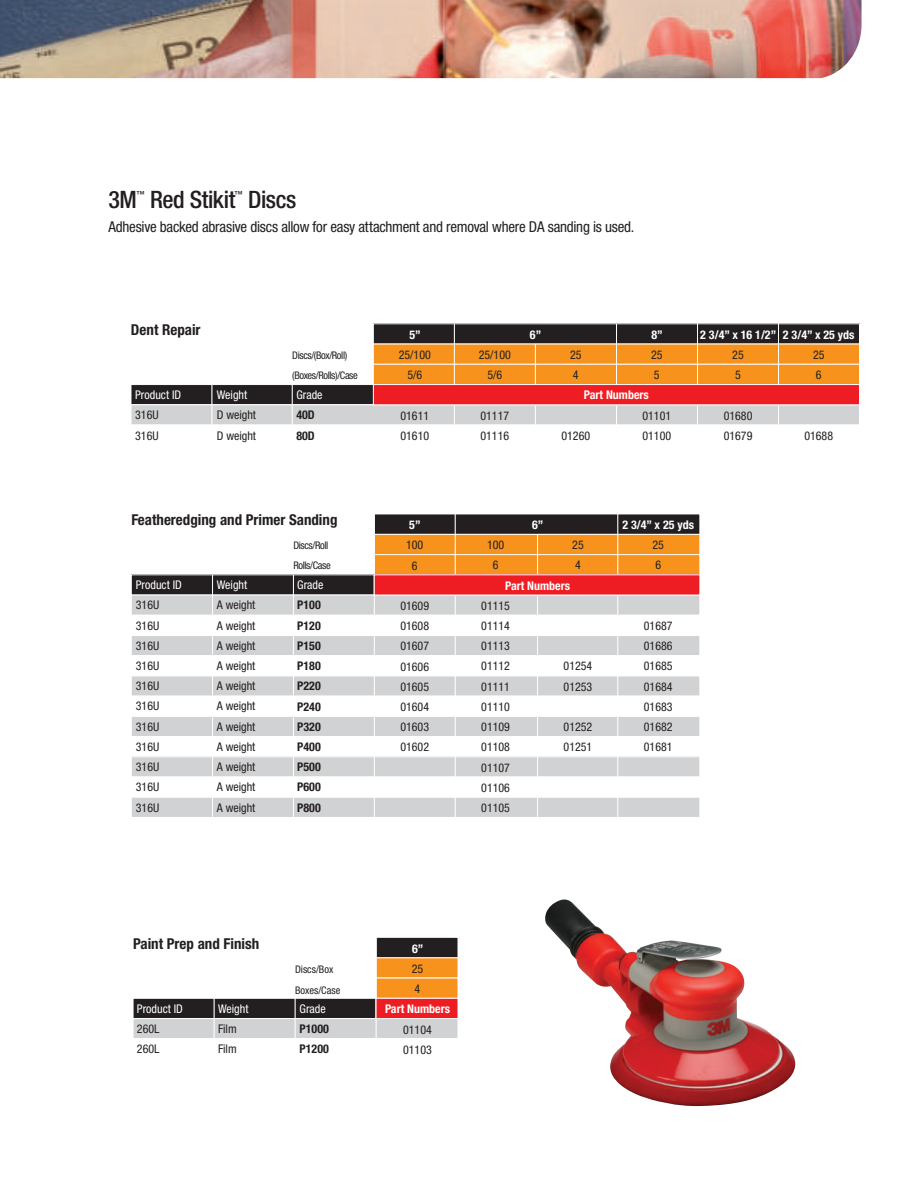
<style>
.page{position:relative;width:918px;height:1188px;background:#fff}
.page>*{position:absolute;margin:0;border:0;box-sizing:border-box;transform-origin:0 0}
.t1{font:500 condensed 24px "Helvetica Neue";letter-spacing:-.015em;color:#231f20}
.t2{font:condensed 15px "Helvetica Neue";letter-spacing:-.015em;color:#231f20}
.t3{font:700 condensed 15px "Helvetica Neue";color:#231f20}
.t4{font:condensed 12px/20.2px "Helvetica Neue";color:#231f20}
.t5{font:700 condensed 12px "Helvetica Neue";color:#fff}
.t6{font:condensed 12px "Helvetica Neue";color:#fff}
.t7{font:700 condensed 12px/20.2px "Helvetica Neue";color:#231f20}
.t8{font:condensed 10.5px/20.2px "Helvetica Neue";letter-spacing:-.035em;color:#231f20}
.t9{font:condensed 10.5px/20.2px "Helvetica Neue";color:#231f20}
.t10{font:500 condensed 8.4px "Helvetica Neue";color:#231f20}
</style>
<div class="page">
<img style="left:545px;top:899px;width:251px;height:208px">
<img style="left:0;top:0;width:862px;height:78px">
<div style="left:373px;top:324px;width:487px;height:20px;background:#231f20"></div>
<div style="left:373px;top:344px;width:487px;height:20px;background:#f7931d"></div>
<div style="left:373px;top:364px;width:487px;height:21px;background:#f7931d"></div>
<div style="left:373px;top:364px;width:487px;height:21px;border:1px solid #fff"></div>
<div style="left:131px;top:385px;width:243px;height:20px;background:#231f20"></div>
<div style="left:131px;top:405px;width:729px;height:20px;background:#d1d2d4"></div>
<div style="left:131px;top:404px;width:729px;height:21px;border:1px solid #fff"></div>
<hr style="left:292px;top:385px;width:1px;height:61px;background:#fff">
<hr style="left:454px;top:324px;width:1px;height:122px;background:#fff">
<hr style="left:535px;top:344px;width:1px;height:102px;background:#fff">
<hr style="left:616px;top:324px;width:1px;height:122px;background:#fff">
<hr style="left:212px;top:385px;width:1px;height:61px;background:#fff">
<hr style="left:697px;top:323px;width:1px;height:122px;background:#fff">
<hr style="left:778px;top:323px;width:1px;height:122px;background:#fff">
<div style="left:373px;top:385px;width:487px;height:20px;background:#ee1d23"></div>
<div style="left:373px;top:384px;width:487px;height:21px;border:1px solid #fff"></div>
<div style="left:374px;top:514px;width:326px;height:20px;background:#231f20"></div>
<div style="left:374px;top:534px;width:326px;height:21px;background:#f7931d"></div>
<div style="left:374px;top:534px;width:326px;height:21px;border:1px solid #fff"></div>
<div style="left:374px;top:555px;width:326px;height:20px;background:#f7931d"></div>
<div style="left:374px;top:554px;width:326px;height:21px;border:1px solid #fff"></div>
<div style="left:131px;top:575px;width:243px;height:20px;background:#231f20"></div>
<div style="left:131px;top:595px;width:569px;height:20px;background:#d1d2d4"></div>
<div style="left:131px;top:595px;width:569px;height:21px;border:1px solid #fff"></div>
<div style="left:131px;top:635px;width:569px;height:21px;background:#d1d2d4"></div>
<div style="left:131px;top:635px;width:569px;height:21px;border:1px solid #fff"></div>
<div style="left:131px;top:655px;width:569px;height:21px;border:1px solid #fff"></div>
<div style="left:131px;top:676px;width:569px;height:20px;background:#d1d2d4"></div>
<div style="left:131px;top:676px;width:569px;height:21px;border:1px solid #fff"></div>
<div style="left:131px;top:716px;width:569px;height:21px;background:#d1d2d4"></div>
<div style="left:131px;top:716px;width:569px;height:21px;border:1px solid #fff"></div>
<div style="left:131px;top:736px;width:569px;height:21px;border:1px solid #fff"></div>
<div style="left:131px;top:757px;width:569px;height:20px;background:#d1d2d4"></div>
<div style="left:131px;top:756px;width:569px;height:21px;border:1px solid #fff"></div>
<div style="left:131px;top:797px;width:569px;height:20px;background:#d1d2d4"></div>
<div style="left:131px;top:797px;width:569px;height:21px;border:1px solid #fff"></div>
<hr style="left:374px;top:513px;width:1px;height:304px;background:#fff">
<hr style="left:455px;top:513px;width:1px;height:304px;background:#fff">
<hr style="left:537px;top:534px;width:1px;height:283px;background:#fff">
<hr style="left:618px;top:513px;width:1px;height:304px;background:#fff">
<hr style="left:212px;top:575px;width:1px;height:242px;background:#fff">
<hr style="left:293px;top:575px;width:1px;height:242px;background:#fff">
<div style="left:374px;top:575px;width:326px;height:20px;background:#ee1d23"></div>
<div style="left:376px;top:937px;width:82px;height:21px;background:#231f20"></div>
<div style="left:376px;top:937px;width:82px;height:21px;border:1px solid #fff"></div>
<div style="left:376px;top:958px;width:82px;height:20px;background:#f7931d"></div>
<div style="left:376px;top:978px;width:82px;height:20px;background:#f7931d"></div>
<div style="left:133px;top:998px;width:243px;height:21px;background:#231f20"></div>
<div style="left:133px;top:998px;width:243px;height:21px;border:1px solid #fff"></div>
<div style="left:133px;top:1019px;width:325px;height:20px;background:#d1d2d4"></div>
<div style="left:133px;top:1018px;width:325px;height:21px;border:1px solid #fff"></div>
<div style="left:133px;top:1038px;width:325px;height:21px;border:1px solid #fff"></div>
<hr style="left:376px;top:937px;width:1px;height:121px;background:#fff">
<hr style="left:295px;top:998px;width:1px;height:60px;background:#fff">
<hr style="left:214px;top:998px;width:1px;height:60px;background:#fff">
<div style="left:376px;top:998px;width:82px;height:21px;background:#ee1d23"></div>
<div style="left:376px;top:998px;width:82px;height:21px;border:1px solid #fff"></div>
<h1 class="t1" style="left:108px;top:185px;width:30px">3M</h1>
<p class="t10" style="left:136px;top:189px;width:10px">™</p>
<h1 class="t1" style="left:150px;top:185px;width:87px">Red Stikit</h1>
<p class="t10" style="left:234px;top:189px;width:10px">™</p>
<h1 class="t1" style="left:248px;top:185px;width:50px">Discs</h1>
<p class="t2" style="left:108px;top:218px;width:528px">Adhesive backed abrasive discs allow for easy attachment and removal where DA sanding is used.</p>
<p class="t3" style="left:131px;top:321px;width:71px">Dent Repair</p>
<p class="t6" style="left:135px;top:388px;width:47px">Product ID</p>
<p class="t4" style="left:135px;top:405px;width:25px">316U<br>316U</p>
<p class="t6" style="left:217px;top:388px;width:32px">Weight</p>
<p class="t4" style="left:217px;top:405px;width:41px">D weight<br>D weight</p>
<p class="t8" style="left:292px;top:345px;width:67px">Discs/(Box/Roll) (Boxes/Rolls)/Case</p>
<p class="t6" style="left:296px;top:388px;width:28px">Grade</p>
<p class="t7" style="left:296px;top:405px;width:20px">40D<br>80D</p>
<p class="t5" style="left:409px;top:327px;width:13px">5”</p>
<p class="t4" style="left:399px;top:345px;width:34px;text-align:center">25/100<br>5/6</p>
<p class="t4" style="left:400px;top:405px;width:30px">01611<br>01610</p>
<p class="t4" style="left:479px;top:344px;width:34px;text-align:center">25/100<br>5/6</p>
<p class="t4" style="left:480px;top:405px;width:30px">01117<br>01116</p>
<p class="t5" style="left:530px;top:327px;width:13px">6”</p>
<p class="t5" style="left:651px;top:327px;width:13px">8”</p>
<p class="t4" style="left:651px;top:344px;width:13px">25<br>5</p>
<p class="t4" style="left:642px;top:405px;width:30px">01101<br>01100</p>
<p class="t4" style="left:570px;top:344px;width:13px">25<br>4</p>
<p class="t5" style="left:584px;top:388px;width:67px">Part Numbers</p>
<p class="t4" style="left:561px;top:425px;width:30px">01260</p>
<p class="t5" style="left:783px;top:327px;width:73px">2 3/4” x 25 yds</p>
<p class="t4" style="left:813px;top:344px;width:13px">25<br>6</p>
<p class="t5" style="left:700px;top:327px;width:78px">2 3/4” x 16 1/2”</p>
<p class="t4" style="left:732px;top:344px;width:13px">25<br>5</p>
<p class="t4" style="left:724px;top:405px;width:30px">01680<br>01679</p>
<p class="t4" style="left:804px;top:425px;width:30px">01688</p>
<p class="t3" style="left:131px;top:511px;width:208px">Featheredging and Primer Sanding</p>
<p class="t8" style="left:293px;top:535px;width:39px">Discs/Roll<br>Rolls/Case</p>
<p class="t6" style="left:136px;top:578px;width:47px">Product ID</p>
<p class="t4" style="left:136px;top:595px;width:25px;text-align:justify">316U 316U 316U 316U 316U 316U 316U 316U 316U 316U 316U</p>
<p class="t6" style="left:217px;top:578px;width:32px">Weight</p>
<p class="t4" style="left:217px;top:595px;width:40px;text-align:justify">A weight A weight A weight A weight A weight A weight A weight A weight A weight A weight A weight</p>
<p class="t6" style="left:297px;top:578px;width:28px">Grade</p>
<p class="t7" style="left:297px;top:595px;width:25px;text-align:justify">P100<br>P120<br>P150<br>P180<br>P220<br>P240<br>P320<br>P400<br>P500<br>P600<br>P800</p>
<p class="t5" style="left:409px;top:518px;width:13px">5”</p>
<p class="t4" style="left:406px;top:535px;width:19px;text-align:center">100<br>6</p>
<p class="t4" style="left:400px;top:596px;width:30px;text-align:justify">01609<br>01608<br>01607<br>01606<br>01605<br>01604<br>01603<br>01602</p>
<p class="t5" style="left:532px;top:517px;width:13px">6”</p>
<p class="t4" style="left:487px;top:535px;width:19px;text-align:center">100<br>6</p>
<p class="t4" style="left:481px;top:595px;width:30px;text-align:justify">01115<br>01114<br>01113<br>01112<br>01111<br>01110<br>01109<br>01108<br>01107<br>01106<br>01105</p>
<p class="t4" style="left:572px;top:535px;width:13px">25<br>4</p>
<p class="t5" style="left:505px;top:578px;width:66px">Part Numbers</p>
<p class="t4" style="left:564px;top:656px;width:30px">01254<br>01253</p>
<p class="t4" style="left:564px;top:717px;width:30px">01252<br>01251</p>
<p class="t5" style="left:623px;top:517px;width:73px">2 3/4” x 25 yds</p>
<p class="t4" style="left:653px;top:535px;width:13px">25<br>6</p>
<p class="t4" style="left:644px;top:616px;width:30px;text-align:justify">01687<br>01686<br>01685<br>01684<br>01683<br>01682<br>01681</p>
<p class="t3" style="left:133px;top:935px;width:128px">Paint Prep and Finish</p>
<p class="t6" style="left:137px;top:1002px;width:47px">Product ID</p>
<p class="t4" style="left:137px;top:1019px;width:24px">260L<br>260L</p>
<p class="t6" style="left:218px;top:1002px;width:32px">Weight</p>
<p class="t4" style="left:218px;top:1019px;width:20px">Film<br>Film</p>
<p class="t9" style="left:295px;top:960px;width:47px">Discs/Box<br>Boxes/Case</p>
<p class="t6" style="left:300px;top:1002px;width:28px">Grade</p>
<p class="t7" style="left:300px;top:1019px;width:31px">P1000<br>P1200</p>
<p class="t5" style="left:412px;top:941px;width:13px">6”</p>
<p class="t4" style="left:412px;top:958px;width:13px">25<br>4</p>
<p class="t4" style="left:403px;top:1019px;width:30px">01104<br>01103</p>
<p class="t5" style="left:385px;top:1002px;width:67px">Part Numbers</p>
</div>
